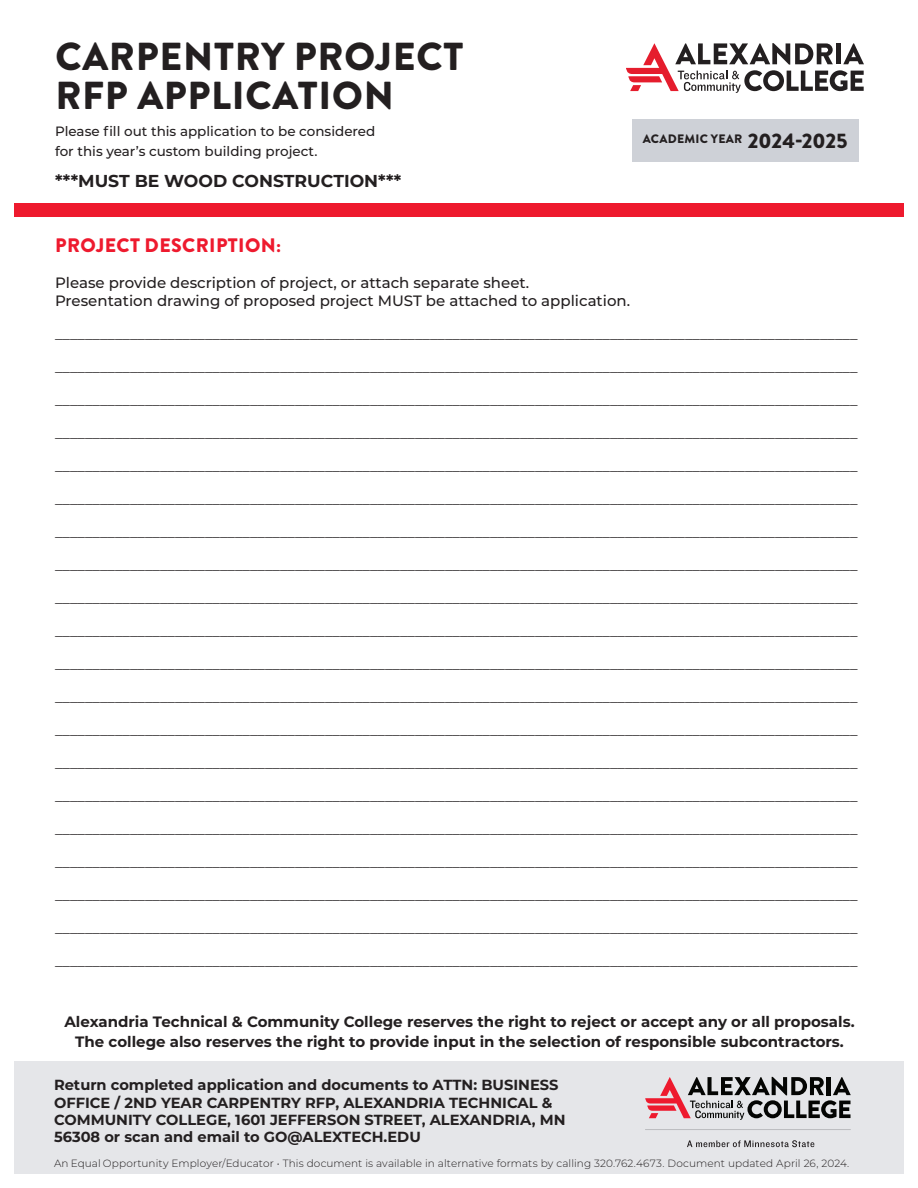
<style>
.page{position:relative;width:918px;height:1188px;background:#fff}
.page>*{position:absolute;margin:0;border:0;box-sizing:border-box;transform-origin:0 0}
.t1{font:900 39px/39px "Brandon Grotesque";letter-spacing:.02em;color:#231f20}
.t2{font:900 19.5px "Brandon Grotesque";letter-spacing:.02em;color:#ee1a2e}
.t3{font:700 17.25px "Montserrat";color:#231f20}
.t4{font:15px/33px "Montserrat";color:#231f20}
.t5{font:700 15px/19.5px "Montserrat";color:#231f20;text-align:center}
.t6{font:500 15px/18px "Montserrat";color:#231f20}
.t7{font:700 14.7px/17.2px "Montserrat";color:#231f20}
.t8{font:500 13.5px/19.2px "Montserrat";color:#231f20}
.t9{font:900 12.3px "Brandon Grotesque";letter-spacing:.02em;color:#231f20}
.t10{font:300 10.5px "Montserrat";letter-spacing:.005em;color:#231f20}
.s1{font-size:21px}
</style>
<div class="page">
<div style="left:14px;top:203px;width:890px;height:13px;background:#ee1a2e"></div>
<svg style="left:626px;top:43px;width:238px;height:50px"></svg>
<div style="left:632px;top:119px;width:226px;height:43px;background:#ced1d7"></div>
<div style="left:14px;top:1061px;width:890px;height:113px;background:#e5e6e9"></div>
<svg style="left:645px;top:1077px;width:206px;height:43px"></svg>
<svg style="left:687px;top:1140px;width:127px;height:7px"></svg>
<hr style="left:645px;top:1129px;width:206px;height:1px;background:#bcbdc0">
<h1 class="t1" style="left:55px;top:38px;width:410px">CARPENTRY PROJECT<br>RFP APPLICATION</h1>
<p class="t8" style="left:55px;top:122px;width:322px">Please fill out this application to be considered for this year’s custom building project.</p>
<p class="t3" style="left:55px;top:168px;width:348px">***MUST BE WOOD CONSTRUCTION***</p>
<p class="t9" style="left:643px;top:130px;width:206px">ACADEMIC YEAR <span class="s1">2024-2025</span></p>
<h2 class="t2" style="left:55px;top:231px;width:227px">PROJECT DESCRIPTION:</h2>
<p class="t6" style="left:55px;top:273px;width:577px">Please provide description of project, or attach separate sheet.<br>Presentation drawing of proposed project MUST be attached to application.</p>
<p class="t4" style="left:55px;top:316px;width:804px">___________________________________________________________________________________________________________</p>
<p class="t4" style="left:55px;top:349px;width:804px">___________________________________________________________________________________________________________</p>
<p class="t4" style="left:55px;top:382px;width:804px">___________________________________________________________________________________________________________</p>
<p class="t4" style="left:55px;top:415px;width:804px">___________________________________________________________________________________________________________</p>
<p class="t4" style="left:55px;top:448px;width:804px">___________________________________________________________________________________________________________</p>
<p class="t4" style="left:55px;top:481px;width:804px">___________________________________________________________________________________________________________</p>
<p class="t4" style="left:55px;top:514px;width:804px">___________________________________________________________________________________________________________</p>
<p class="t4" style="left:55px;top:547px;width:804px">___________________________________________________________________________________________________________</p>
<p class="t4" style="left:55px;top:580px;width:804px">___________________________________________________________________________________________________________</p>
<p class="t4" style="left:55px;top:613px;width:804px">___________________________________________________________________________________________________________</p>
<p class="t4" style="left:55px;top:646px;width:804px">___________________________________________________________________________________________________________</p>
<p class="t4" style="left:55px;top:679px;width:804px">___________________________________________________________________________________________________________</p>
<p class="t4" style="left:55px;top:712px;width:804px">___________________________________________________________________________________________________________ ___________________________________________________________________________________________________________</p>
<p class="t4" style="left:55px;top:778px;width:804px">___________________________________________________________________________________________________________</p>
<p class="t4" style="left:55px;top:811px;width:804px">___________________________________________________________________________________________________________</p>
<p class="t4" style="left:55px;top:844px;width:804px">___________________________________________________________________________________________________________</p>
<p class="t4" style="left:55px;top:877px;width:804px">___________________________________________________________________________________________________________</p>
<p class="t4" style="left:55px;top:910px;width:804px">___________________________________________________________________________________________________________</p>
<p class="t4" style="left:55px;top:943px;width:804px">___________________________________________________________________________________________________________</p>
<p class="t5" style="left:64px;top:1011px;width:792px">Alexandria Technical &amp; Community College reserves the right to reject or accept any or all proposals.<br>The college also reserves the right to provide input in the selection of responsible subcontractors.</p>
<p class="t7" style="left:54px;top:1076px;width:513px">Return completed application and documents to ATTN: BUSINESS OFFICE / 2ND YEAR CARPENTRY RFP, ALEXANDRIA TECHNICAL &amp; COMMUNITY COLLEGE, 1601 JEFFERSON STREET, ALEXANDRIA, MN 56308 or scan and email to GO@ALEXTECH.EDU</p>
<p class="t10" style="left:54px;top:1156px;width:797px">An Equal Opportunity Employer/Educator • This document is available in alternative formats by calling 320.762.4673. Document updated April 26, 2024.</p>
</div>
